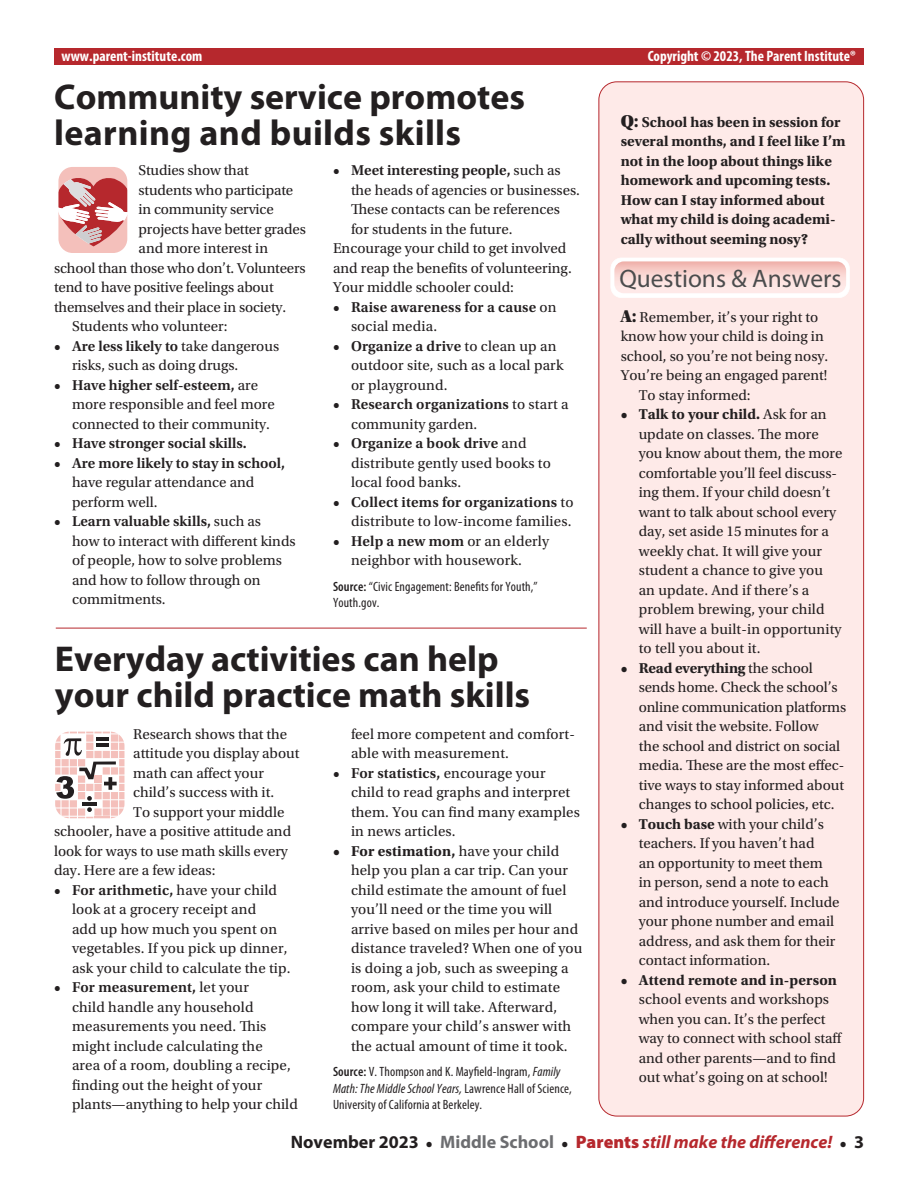
<style>
.page{position:relative;width:918px;height:1188px;background:#fff}
.page>*{position:absolute;margin:0;border:0;box-sizing:border-box;transform-origin:0 0}
.t1{font:700 36px/36px "Myriad Pro";color:#231f20}
.t2{font:25.35px "Block Berthold BQ";color:#4b4c4d}
.t3{font:italic 700 18px "Myriad Pro";color:#b6282d}
.t4{font:15px/19.5px "Utopia Std";color:#231f20}
.t5{font:700 15px/19.5px "Utopia Std";color:#231f20}
.t6{font:600 15px/19.5px "Utopia Std";color:#231f20}
.t7{font:700 condensed 15px "Myriad Pro";color:#fff}
.t8{font:condensed 13.5px/16.5px "Myriad Pro";letter-spacing:.01em;color:#231f20}
.s1{font-weight:600}
.s2{font-weight:400}
.s3{font-weight:700}
.s4{font-style:italic}
.s5{font-family:"Utopia Std Black Headline";font-weight:400;font-size:18px}
.s6{font-family:"Utopia Std Black Headline";font-size:18px}
.s7{font-style:normal;color:#231f20}
.s8{font-family:"Utopia Std";font-style:normal;font-size:15px;color:#231f20}
.s9{font-style:normal;color:#6c6d70}
.s10{font-weight:900;font-style:normal}
</style>
<div class="page">
<div style="left:599px;top:82px;width:265px;height:1034px;background:#feeae8;border-radius:18px"></div>
<div style="left:54px;top:49px;width:810px;height:16px;background:#b6282d"></div>
<svg style="left:55px;top:731px;width:70px;height:88px"></svg>
<svg style="left:58px;top:167px;width:70px;height:86px"></svg>
<hr style="left:56px;top:628px;width:531px;height:1px;background:#b6282d">
<div style="left:610px;top:258px;width:240px;height:40px;background:#fff"></div>
<img style="left:614px;top:261px;width:232px;height:32px">
<p class="t7" style="left:62px;top:46px;width:142px">www.parent-institute.com</p>
<p class="t7" style="left:648px;top:46px;width:210px">Copyright © 2023, The Parent Institute®</p>
<h1 class="t1" style="left:54px;top:77px;width:472px">Community service promotes learning and builds skills</h1>
<p class="t4" style="left:139px;top:161px;width:112px">Studies show that</p>
<p class="t4" style="left:139px;top:180px;width:156px">students who participate</p>
<p class="t4" style="left:139px;top:200px;width:137px">in community service</p>
<p class="t4" style="left:139px;top:219px;width:169px">projects have better grades</p>
<p class="t4" style="left:139px;top:239px;width:131px">and more interest in</p>
<p class="t4" style="left:54px;top:258px;width:253px">school than those who don’t. Volunteers</p>
<p class="t4" style="left:54px;top:278px;width:221px">tend to have positive feelings about</p>
<p class="t4" style="left:54px;top:297px;width:234px">themselves and their place in society.</p>
<p class="t4" style="left:72px;top:317px;width:157px">Students who volunteer:</p>
<p class="t4" style="left:72px;top:336px;width:209px;text-indent:-18px"><span class="s1">• Are less likely to</span> take dangerous risks, such as doing drugs.</p>
<p class="t4" style="left:72px;top:375px;width:204px;text-indent:-18px"><span class="s1">• Have higher self-esteem,</span> are more responsible and feel more connected to their community.</p>
<p class="t6" style="left:54px;top:434px;width:194px">• Have stronger social skills.</p>
<p class="t6" style="left:54px;top:453px;width:233px">• Are more likely to stay in school,</p>
<p class="t4" style="left:72px;top:473px;width:184px">have regular attendance and perform well.</p>
<p class="t4" style="left:72px;top:512px;width:225px;text-indent:-18px"><span class="s1">• Learn valuable skills,</span> such as<br>how to interact with different kinds of people, how to solve problems and how to follow through on commitments.</p>
<p class="t6" style="left:333px;top:161px;width:229px">• Meet interesting people, <span class="s2">such as</span></p>
<p class="t4" style="left:351px;top:180px;width:230px">the heads of agencies or businesses.</p>
<p class="t4" style="left:351px;top:200px;width:210px">These contacts can be references</p>
<p class="t4" style="left:351px;top:219px;width:163px">for students in the future.</p>
<p class="t4" style="left:333px;top:239px;width:235px">Encourage your child to get involved</p>
<p class="t4" style="left:333px;top:258px;width:240px">and reap the benefits of volunteering.</p>
<p class="t4" style="left:333px;top:278px;width:182px">Your middle schooler could:</p>
<p class="t6" style="left:351px;top:297px;width:207px;text-indent:-18px">• Raise awareness for a cause <span class="s2">on social media.</span></p>
<p class="t4" style="left:351px;top:336px;width:214px;text-indent:-18px"><span class="s1">• Organize a drive</span> to clean up an outdoor site, such as a local park or playground.</p>
<p class="t4" style="left:351px;top:395px;width:219px;text-indent:-18px"><span class="s1">• Research organizations</span> to start a community garden.</p>
<p class="t4" style="left:351px;top:434px;width:201px;text-indent:-18px"><span class="s1">• Organize a book drive</span> and distribute gently used books to local food banks.</p>
<p class="t4" style="left:333px;top:492px;width:242px;text-align:right"><span class="s1">• Collect items for organizations</span> to distribute to low-income families.</p>
<p class="t4" style="left:351px;top:531px;width:200px;text-indent:-18px"><span class="s1">• Help a new mom</span> or an elderly neighbor with housework.</p>
<p class="t8" style="left:333px;top:578px;width:206px"><span class="s1">Source:</span> “Civic Engagement: Benefits for Youth,”<br>Youth.gov.</p>
<h1 class="t1" style="left:55px;top:640px;width:477px">Everyday activities can help your child practice math skills</h1>
<p class="t4" style="left:133px;top:724px;width:156px">Research shows that the</p>
<p class="t4" style="left:133px;top:744px;width:168px">attitude you display about</p>
<p class="t4" style="left:133px;top:763px;width:132px">math can affect your</p>
<p class="t4" style="left:133px;top:783px;width:142px">child’s success with it.</p>
<p class="t4" style="left:133px;top:802px;width:153px">To support your middle</p>
<p class="t4" style="left:54px;top:822px;width:239px">schooler, have a positive attitude and</p>
<p class="t4" style="left:54px;top:841px;width:236px">look for ways to use math skills every</p>
<p class="t4" style="left:54px;top:861px;width:163px">day. Here are a few ideas:</p>
<p class="t4" style="left:72px;top:880px;width:220px;text-indent:-18px"><span class="s1">• For arithmetic,</span> have your child look at a grocery receipt and<br>add up how much you spent on vegetables. If you pick up dinner, ask your child to calculate the tip.</p>
<p class="t4" style="left:72px;top:978px;width:227px;text-indent:-18px"><span class="s1">• For measurement,</span> let your<br>child handle any household measurements you need. This might include calculating the<br>area of a room, doubling a recipe, finding out the height of your plants—anything to help your child</p>
<p class="t4" style="left:351px;top:724px;width:225px">feel more competent and comfort&shy;able with measurement.</p>
<p class="t4" style="left:351px;top:763px;width:230px;text-indent:-18px"><span class="s1">• For statistics,</span> encourage your child to read graphs and interpret them. You can find many examples in news articles.</p>
<p class="t4" style="left:351px;top:841px;width:233px;text-indent:-18px"><span class="s3">• For estimation,</span> have your child help you plan a car trip. Can your child estimate the amount of fuel you’ll need or the time you will arrive based on miles per hour and distance traveled? When one of you is doing a job, such as sweeping a room, ask your child to estimate how long it will take. Afterward, compare your child’s answer with the actual amount of time it took.</p>
<p class="t8" style="left:333px;top:1063px;width:240px"><span class="s1">Source:</span> V. Thompson and K. Mayfield-Ingram, <span class="s4">Family<br>Math: The Middle School Years,</span> Lawrence Hall of Science,<br>University of California at Berkeley.</p>
<p class="t5" style="left:621px;top:112px;width:226px"><span class="s5">Q:</span> School has been in session for several months, and I feel like I’m not in the loop about things like homework and upcoming tests.<br>How can I stay informed about what my child is doing academi&shy;cally without seeming nosy?</p>
<h2 class="t2" style="left:619px;top:262px;width:224px">Questions &amp; Answers</h2>
<p class="t4" style="left:621px;top:308px;width:199px"><span class="s6">A:</span> Remember, it’s your right to</p>
<p class="t4" style="left:621px;top:327px;width:205px">know how your child is doing in</p>
<p class="t4" style="left:621px;top:347px;width:209px">school, so you’re not being nosy.</p>
<p class="t4" style="left:621px;top:366px;width:208px">You’re being an engaged parent!</p>
<p class="t4" style="left:639px;top:386px;width:114px">To stay informed:</p>
<p class="t4" style="left:639px;top:405px;width:205px;text-indent:-18px"><span class="s3">• Talk to your child.</span> Ask for an update on classes. The more you know about them, the more comfortable you’ll feel discuss&shy;ing them. If your child doesn’t want to talk about school every day, set aside 15 minutes for a weekly chat. It will give your student a chance to give you an update. And if there’s a problem brewing, your child will have a built-in opportunity to tell you about it.</p>
<p class="t4" style="left:639px;top:659px;width:209px;text-indent:-18px"><span class="s3">• Read everything</span> the school sends home. Check the school’s online communication platforms and visit the website. Follow<br>the school and district on social media. These are the most effec&shy;tive ways to stay informed about changes to school policies, etc.</p>
<p class="t4" style="left:639px;top:815px;width:202px;text-indent:-18px"><span class="s3">• Touch base</span> with your child’s teachers. If you haven’t had<br>an opportunity to meet them<br>in person, send a note to each and introduce yourself. Include your phone number and email address, and ask them for their contact information.</p>
<p class="t5" style="left:621px;top:970px;width:218px">• Attend remote and in-person</p>
<p class="t4" style="left:639px;top:990px;width:205px">school events and workshops when you can. It’s the perfect way to connect with school staff and other parents—and to find out what’s going on at school!</p>
<p class="t3" style="left:291px;top:1130px;width:575px"><span class="s7">November 2023</span> <span class="s8">•</span> <span class="s9">Middle School</span> <span class="s8">•</span> <span class="s10">Parents</span> still make the difference! <span class="s8">•</span> <span class="s7">3</span></p>
</div>
